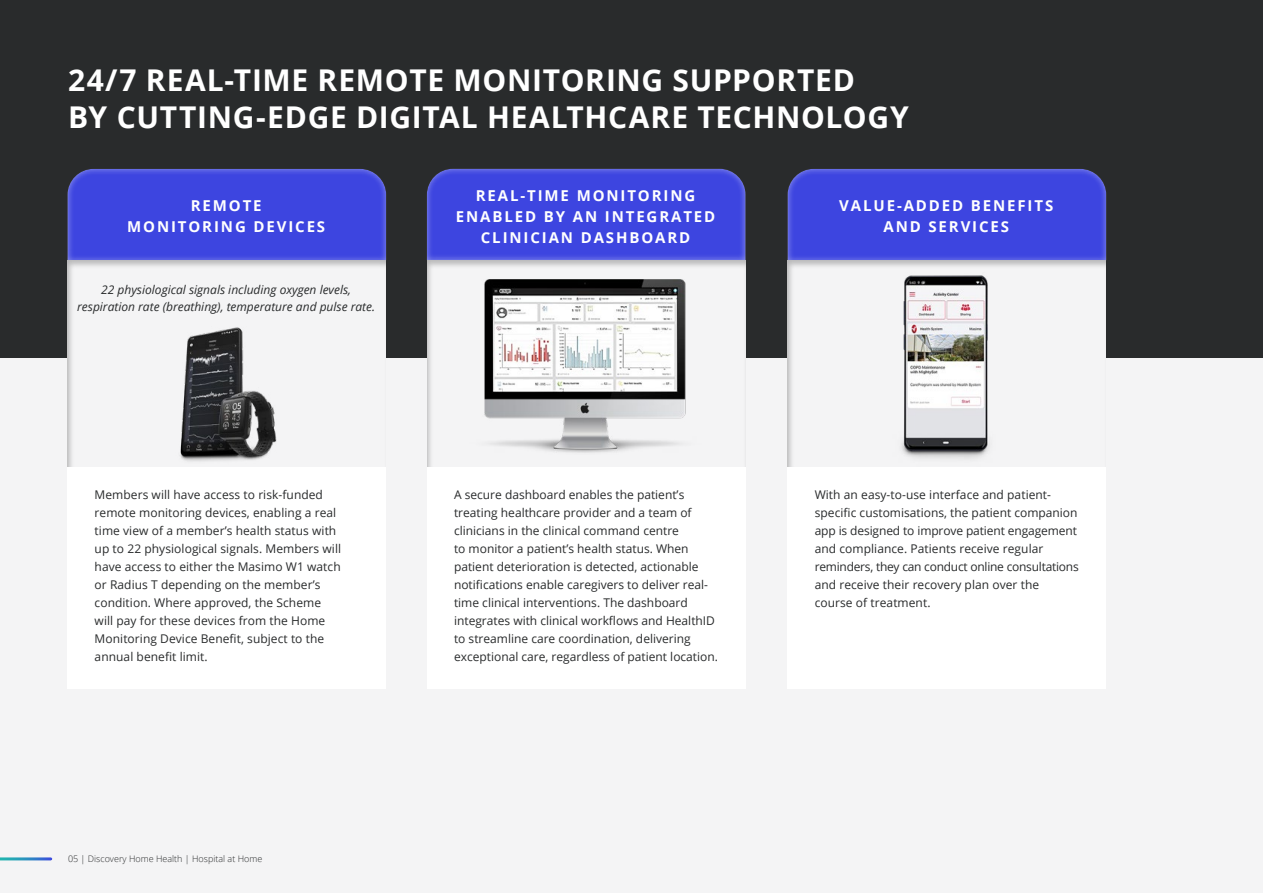
<style>
.page{position:relative;width:1263px;height:893px;background:#fff}
.page>*{position:absolute;margin:0;border:0;box-sizing:border-box;transform-origin:0 0}
.t1{font:700 30px/37.5px "Open Sans";letter-spacing:.02em;color:#fff}
.t2{font:700 15px/21px "Open Sans";letter-spacing:.125em;color:#fff;text-align:center}
.t3{font:12px/18px "Open Sans";color:#292b2c}
.t4{font:italic 12px/16.5px "Open Sans";color:#292b2c;text-align:center}
.t5{font:300 9px "Open Sans";color:#292b2c}
</style>
<div class="page">
<div style="left:0;top:358px;width:1263px;height:535px;background:#f4f4f5"></div>
<div style="left:0;top:0;width:1263px;height:358px;background:#292b2c"></div>
<div style="left:54px;top:159px;width:346px;height:103px;background:#fff;opacity:.55"></div>
<div style="left:414px;top:159px;width:346px;height:103px;background:#fff;opacity:.55"></div>
<div style="left:774px;top:159px;width:346px;height:103px;background:#fff;opacity:.55"></div>
<div style="left:54px;top:249px;width:346px;height:225px;background:#000;opacity:.25"></div>
<div style="left:67px;top:467px;width:319px;height:222px;background:#fff"></div>
<div style="left:413px;top:249px;width:347px;height:219px;background:#000;opacity:.25"></div>
<div style="left:427px;top:467px;width:319px;height:222px;background:#fff"></div>
<div style="left:774px;top:249px;width:346px;height:219px;background:#000;opacity:.25"></div>
<div style="left:787px;top:467px;width:319px;height:222px;background:#fff"></div>
<img style="left:469px;top:280px;width:233px;height:175px">
<img style="left:153px;top:315px;width:140px;height:152px">
<img style="left:843px;top:259px;width:208px;height:208px">
<hr style="left:0;top:857px;width:51px;height:3px;background:#fff">
<h1 class="t1" style="left:68px;top:61px;width:842px">24/7 REAL-TIME REMOTE MONITORING SUPPORTED<br>BY CUTTING-EDGE DIGITAL HEALTHCARE TECHNOLOGY</h1>
<p class="t2" style="left:127px;top:195px;width:199px">REMOTE<br>MONITORING DEVICES</p>
<p class="t2" style="left:456px;top:185px;width:261px">REAL-TIME MONITORING<br>ENABLED BY AN INTEGRATED<br>CLINICIAN DASHBOARD</p>
<p class="t2" style="left:839px;top:195px;width:215px">VALUE-ADDED BENEFITS<br>AND SERVICES</p>
<p class="t4" style="left:77px;top:281px;width:299px">22 physiological signals including oxygen levels, respiration rate (breathing), temperature and pulse rate.</p>
<p class="t3" style="left:95px;top:485px;width:248px">Members will have access to risk-funded remote monitoring devices, enabling a real time view of a member’s health status with up to 22 physiological signals. Members will have access to either the Masimo W1 watch or Radius T depending on the member’s condition. Where approved, the Scheme will pay for these devices from the Home Monitoring Device Benefit, subject to the annual benefit limit.</p>
<p class="t3" style="left:454px;top:485px;width:266px">A secure dashboard enables the patient’s treating healthcare provider and a team of clinicians in the clinical command centre<br>to monitor a patient’s health status. When patient deterioration is detected, actionable notifications enable caregivers to deliver real&shy;time clinical interventions. The dashboard integrates with clinical workflows and HealthID to streamline care coordination, delivering exceptional care, regardless of patient location.</p>
<p class="t3" style="left:815px;top:485px;width:266px">With an easy-to-use interface and patient&shy;specific customisations, the patient companion app is designed to improve patient engagement and compliance. Patients receive regular reminders, they can conduct online consultations and receive their recovery plan over the course of treatment.</p>
<p class="t5" style="left:68px;top:853px;width:196px">05 | Discovery Home Health | Hospital at Home</p>
</div>
